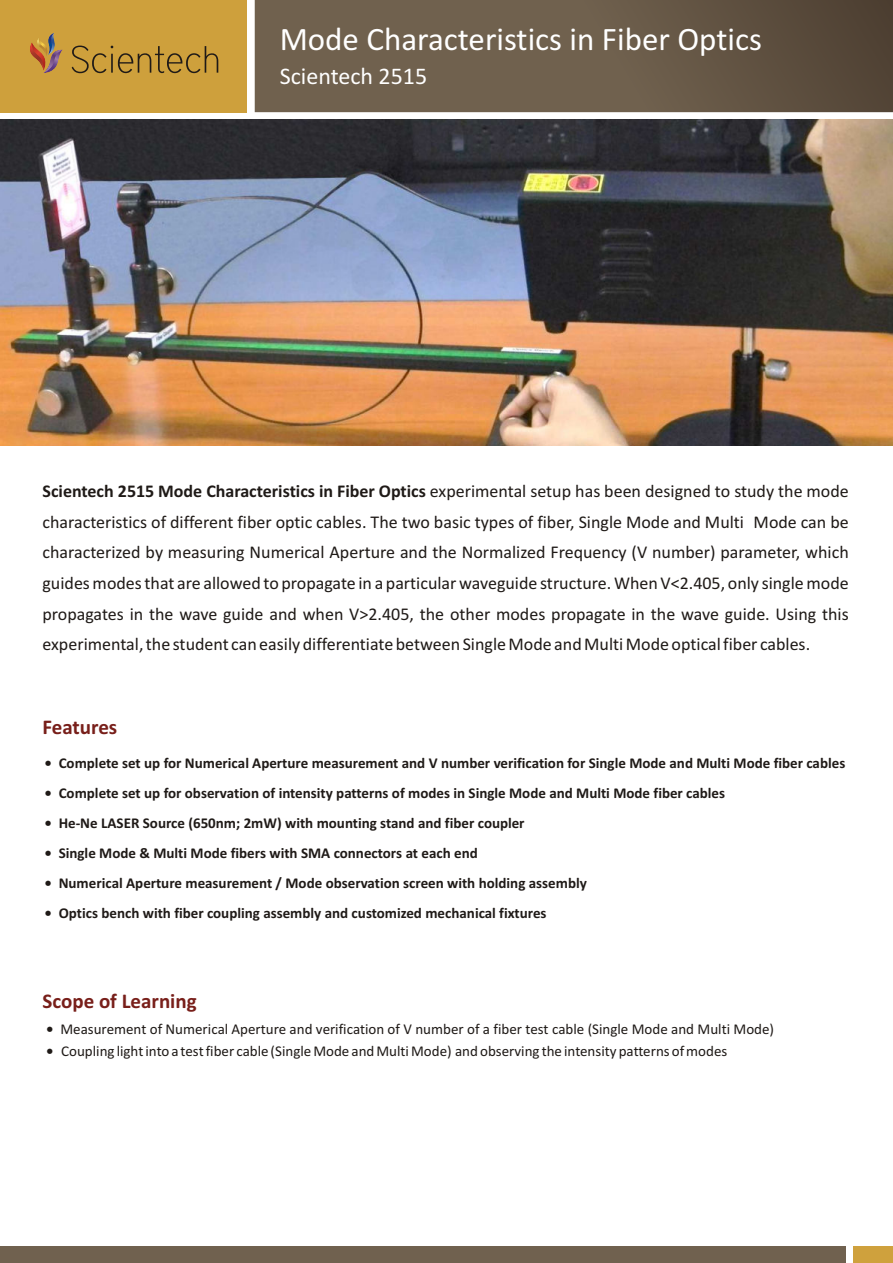
<style>
.page{position:relative;width:893px;height:1263px;background:#fff}
.page>*{position:absolute;margin:0;border:0;box-sizing:border-box;transform-origin:0 0}
.t1{font:33px "Calibri";color:#fff}
.t2{font:24px "Calibri";color:#fff}
.t3{font:700 21px "Calibri";color:#781f1a}
.t4{font:18px/30.6px "Calibri";color:#1f1a17;text-align:justify}
.t5{font:700 15px/30px "Calibri";color:#1f1a17}
.t6{font:15px/22.5px "Calibri";color:#1f1a17}
.s1{font-weight:700}
</style>
<div class="page">
<div style="left:1px;top:1246px;width:845px;height:17px;background:#70614f"></div>
<div style="left:854px;top:1246px;width:39px;height:17px;background:#cfa13d"></div>
<img style="left:0;top:120px;width:893px;height:325px">
<svg style="left:254px;top:0;width:639px;height:112px;fill:#70614e"></svg>
<div style="left:0;top:0;width:246px;height:112px;background:#cea03c"></div>
<svg style="left:72px;top:46px;width:146px;height:27px"></svg>
<svg style="left:30px;top:33px;width:32px;height:40px"></svg>
<h1 class="t1" style="left:280px;top:26px;width:484px">Mode Characteristics in Fiber Optics</h1>
<h2 class="t2" style="left:280px;top:66px;width:149px">Scientech 2515</h2>
<p class="t4" style="left:42px;top:477px;width:808px"><span class="s1">Scientech 2515 Mode Characteristics in Fiber Optics</span> experimental setup has been designed to study the mode characteristics of different fiber optic cables. The two basic types of fiber, Single Mode and Multi Mode can be characterized by measuring Numerical Aperture and the Normalized Frequency (V number) parameter, which guides modes that are allowed to propagate in a particular waveguide structure. When V&lt;2.405, only single mode propagates in the wave guide and when V&gt;2.405, the other modes propagate in the wave guide. Using this experimental, the student can easily differentiate between Single Mode and Multi Mode optical fiber cables.</p>
<p class="t3" style="left:43px;top:719px;width:76px">Features</p>
<p class="t5" style="left:59px;top:749px;width:788px;text-indent:-14px">• Complete set up for Numerical Aperture measurement and V number verification for Single Mode and Multi Mode fiber cables Complete set up for observation of intensity patterns of modes in Single Mode and Multi Mode fiber cables<br>He-Ne LASER Source (650nm; 2mW) with mounting stand and fiber coupler<br>Single Mode &amp; Multi Mode fibers with SMA connectors at each end<br>Numerical Aperture measurement / Mode observation screen with holding assembly<br>Optics bench with fiber coupling assembly and customized mechanical fixtures</p>
<p class="t5" style="left:44px;top:779px;width:9px;text-align:justify">• • • • •</p>
<p class="t3" style="left:43px;top:992px;width:156px">Scope of Learning</p>
<p class="t5" style="left:46px;top:1018px;width:9px;line-height:22.5px">• •</p>
<p class="t6" style="left:60px;top:1018px;width:715px">Measurement of Numerical Aperture and verification of V number of a fiber test cable (Single Mode and Multi Mode)<br>Coupling light into a test fiber cable (Single Mode and Multi Mode) and observing the intensity patterns of modes</p>
</div>
